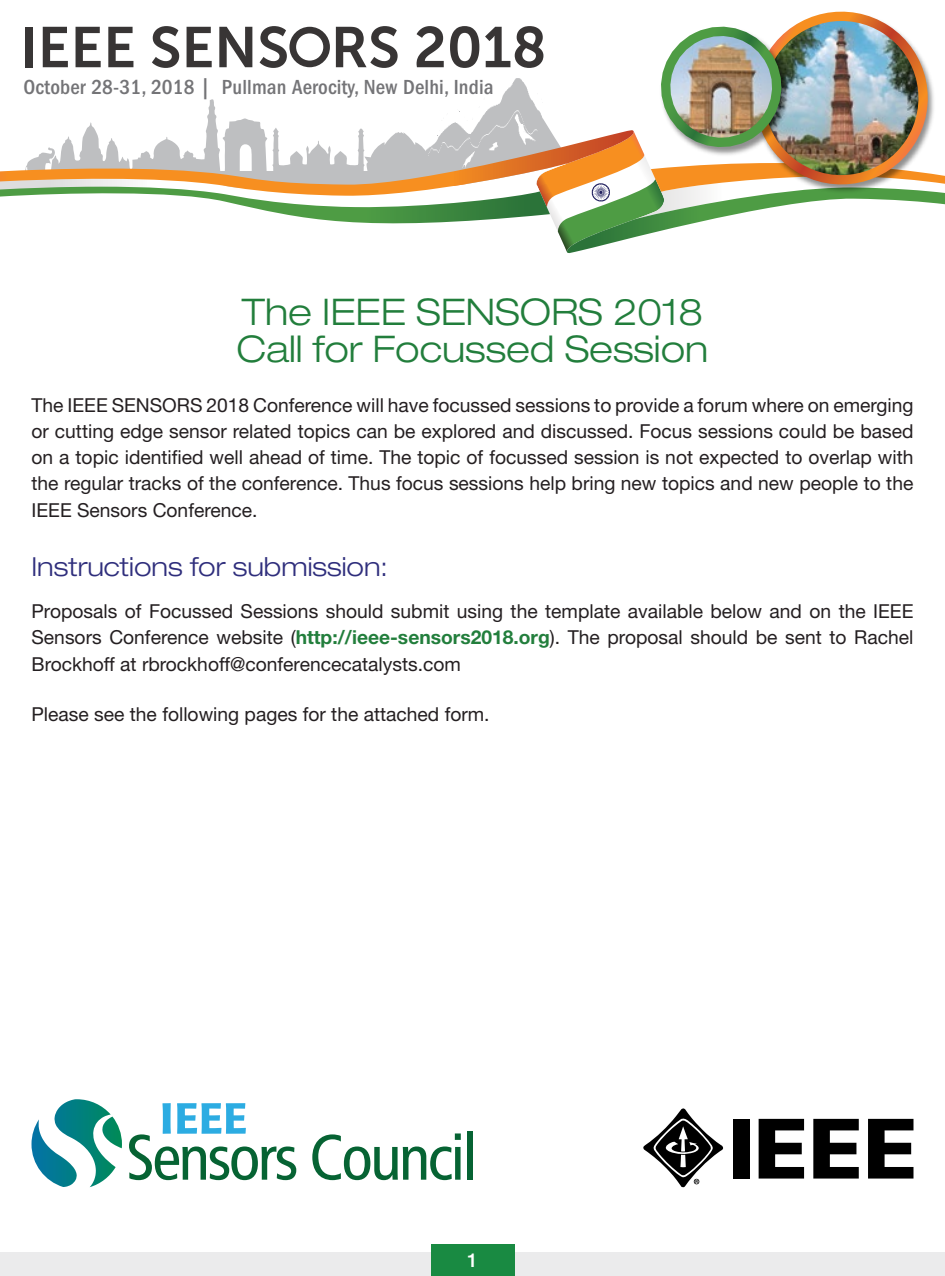
<style>
.page{position:relative;width:945px;height:1276px;background:#fff}
.page>*{position:absolute;margin:0;border:0;box-sizing:border-box;transform-origin:0 0}
.t1{font:300 expanded 36.75px/36.8px "Helvetica Neue LT Std";color:#227e3c}
.t2{font:300 expanded 26.25px "Helvetica Neue LT Std";color:#2f2e7c}
.t3{font:500 condensed 21.18px "ITC Franklin Gothic Std";letter-spacing:.01em;color:#747477}
.t4{font:19.25px/26.2px "Helvetica Neue LT Std";color:#241f21;text-align:justify}
.t5{font:500 19.25px "Helvetica Neue LT Std";color:#fff}
.s1{font-weight:700;color:#227e3c}
</style>
<div class="page">
<div style="left:0;top:1252px;width:945px;height:24px;background:#ebebec"></div>
<div style="left:431px;top:1244px;width:83px;height:32px;background:#198a42"></div>
<div style="left:733px;top:1119px;width:17px;height:59px;background:#000"></div>
<svg style="left:759px;top:1119px;width:45px;height:59px"></svg>
<svg style="left:813px;top:1119px;width:46px;height:59px"></svg>
<svg style="left:868px;top:1119px;width:46px;height:59px"></svg>
<svg style="left:643px;top:1108px;width:80px;height:79px"></svg>
<svg style="left:312px;top:1133px;width:149px;height:47px"></svg>
<div style="left:467px;top:1131px;width:5px;height:48px;background:#066333"></div>
<svg style="left:129px;top:1103px;width:167px;height:77px"></svg>
<svg style="left:32px;top:1099px;width:90px;height:88px"></svg>
<svg style="left:0;top:12px;width:945px;height:241px"></svg>
<p class="t3" style="left:24px;top:75px;width:472px">October 28-31, 2018 | Pullman Aerocity, New Delhi, India</p>
<h1 class="t1" style="left:237px;top:293px;width:473px">The IEEE SENSORS 2018<br>Call for Focussed Session</h1>
<p class="t4" style="left:32px;top:391px;width:884px">The IEEE SENSORS 2018 Conference will have focussed sessions to provide a forum where on emerging or cutting edge sensor related topics can be explored and discussed. Focus sessions could be based on a topic identified well ahead of time. The topic of focussed session is not expected to overlap with the regular tracks of the conference. Thus focus sessions help bring new topics and new people to the IEEE Sensors Conference.</p>
<h2 class="t2" style="left:32px;top:551px;width:358px">Instructions for submission:</h2>
<p class="t4" style="left:32px;top:598px;width:883px">Proposals of Focussed Sessions should submit using the template available below and on the IEEE Sensors Conference website (<span class="s1">http://ieee-sensors2018.org</span>). The proposal should be sent to Rachel Brockhoff at rbrockhoff@conferencecatalysts.com</p>
<p class="t4" style="left:32px;top:700px;width:460px">Please see the following pages for the attached form.</p>
<p class="t5" style="left:467px;top:1249px;width:12px">1</p>
</div>
